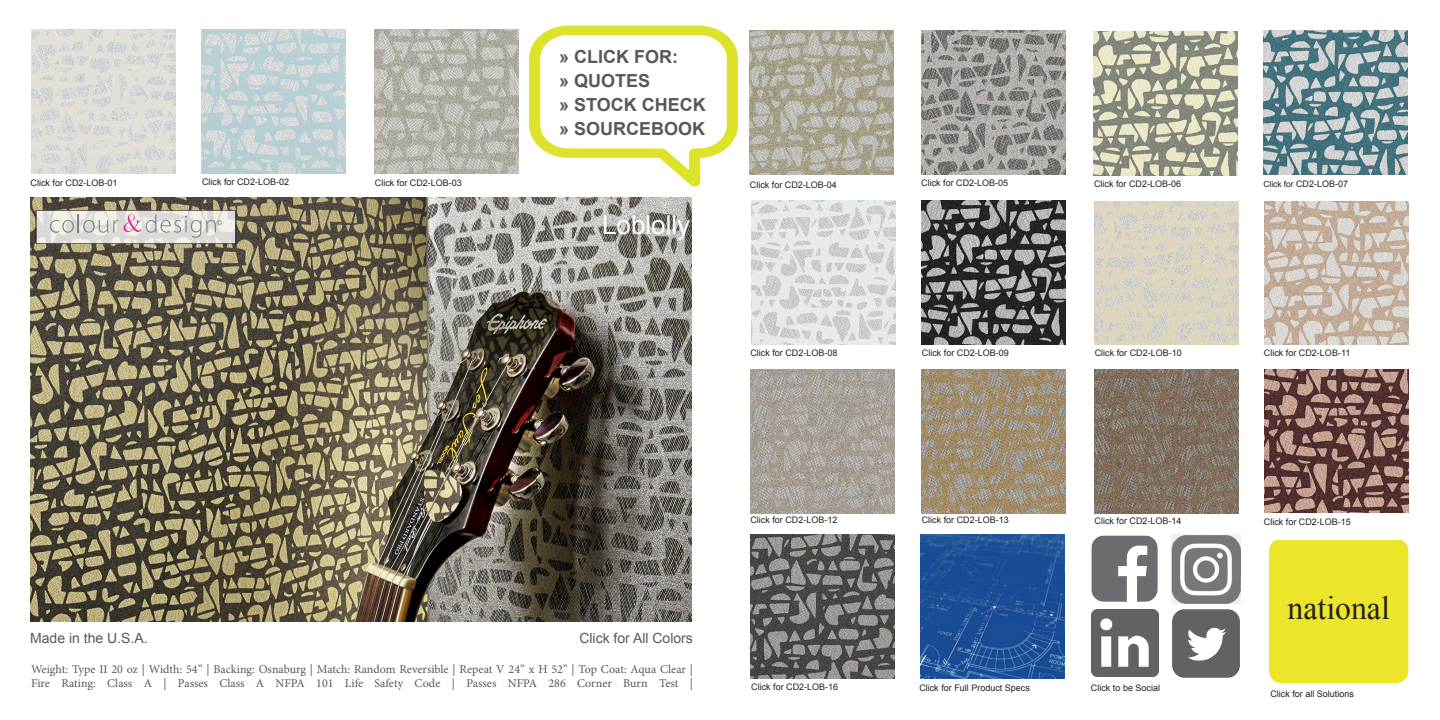
<style>
.page{position:relative;width:1440px;height:720px;background:#fff}
.page>*{position:absolute;margin:0;border:0;box-sizing:border-box;transform-origin:0 0}
.t1{font:32.9px "Times New Roman";color:#231f20}
.t2{font:26px "Arial";color:#fff}
.t3{font:700 18px "Arial";color:#57585a}
.t4{font:14px "Arial";color:#57585a}
.t5{font:12px "Minion Pro";color:#57585a}
.t6{font:9px "Arial";color:#231f20}
.s1{font-size:8.4px}
</style>
<div class="page">
<svg style="left:529px;top:26px;width:209px;height:160px"></svg>
<img style="left:30px;top:197px;width:661px;height:425px">
<img style="left:31px;top:29px;width:144px;height:144px">
<img style="left:202px;top:29px;width:144px;height:144px">
<img style="left:374px;top:30px;width:144px;height:144px">
<img style="left:749px;top:31px;width:144px;height:144px">
<img style="left:921px;top:31px;width:144px;height:144px">
<img style="left:1094px;top:31px;width:144px;height:144px">
<img style="left:1264px;top:31px;width:144px;height:144px">
<img style="left:1091px;top:535px;width:67px;height:67px">
<img style="left:1172px;top:535px;width:68px;height:66px">
<img style="left:1091px;top:609px;width:68px;height:68px">
<img style="left:1171px;top:601px;width:70px;height:77px">
<img style="left:750px;top:534px;width:144px;height:144px">
<img style="left:921px;top:534px;width:144px;height:144px">
<img style="left:751px;top:200px;width:144px;height:144px">
<img style="left:922px;top:200px;width:144px;height:144px">
<img style="left:1094px;top:201px;width:144px;height:144px">
<img style="left:1264px;top:201px;width:144px;height:143px">
<img style="left:751px;top:369px;width:144px;height:144px">
<img style="left:922px;top:369px;width:144px;height:144px">
<img style="left:1094px;top:370px;width:144px;height:144px">
<img style="left:1264px;top:370px;width:144px;height:143px">
<div style="left:1269px;top:540px;width:139px;height:143px;background:#ede52a"></div>
<svg style="left:38px;top:212px;width:196px;height:30px;background:#e2e1dc"></svg>
<div style="left:36px;top:210px;width:200px;height:34px;border:1px solid #231f20"></div>
<svg style="left:50px;top:214px;width:68px;height:19px"></svg>
<svg style="left:124px;top:214px;width:98px;height:24px;background:#dad3d2"></svg>
<p class="t3" style="left:559px;top:45px;width:120px">» CLICK FOR:</p>
<p class="t3" style="left:559px;top:69px;width:93px">» QUOTES</p>
<p class="t3" style="left:559px;top:93px;width:148px">» STOCK CHECK</p>
<p class="t3" style="left:559px;top:117px;width:148px">» SOURCEBOOK</p>
<p class="t6" style="left:31px;top:177px;width:89px">Click for CD2-LOB-01</p>
<p class="t6" style="left:202px;top:176px;width:89px">Click for CD2-LOB-02</p>
<p class="t6" style="left:375px;top:177px;width:89px">Click for CD2-LOB-03</p>
<p class="t6" style="left:750px;top:178px;width:89px">Click for CD2-LOB-04</p>
<p class="t6" style="left:921px;top:177px;width:89px">Click for CD2-LOB-05</p>
<p class="t6" style="left:1094px;top:178px;width:89px">Click for CD2-LOB-06</p>
<p class="t6" style="left:1263px;top:178px;width:86px"><span class="s1">Click for</span> CD2-LOB-07</p>
<p class="t2" style="left:602px;top:208px;width:90px">Loblolly</p>
<p class="t6" style="left:750px;top:347px;width:89px">Click for CD2-LOB-08</p>
<p class="t6" style="left:922px;top:347px;width:89px">Click for CD2-LOB-09</p>
<p class="t6" style="left:1095px;top:347px;width:89px">Click for CD2-LOB-10</p>
<p class="t6" style="left:1264px;top:347px;width:88px">Click for CD2-LOB-11</p>
<p class="t4" style="left:30px;top:629px;width:119px">Made in the U.S.A.</p>
<p class="t4" style="left:579px;top:629px;width:115px">Click for All Colors</p>
<p class="t5" style="left:31px;top:661px;width:663px">Weight: Type II 20 oz | Width: 54” | Backing: Osnaburg | Match: Random Reversible | Repeat V 24” x H 52” | Top Coat: Aqua Clear |</p>
<p class="t5" style="left:31px;top:675px;width:663px">Fire Rating: Class A | Passes Class A NFPA 101 Life Safety Code | Passes NFPA 286 Corner Burn Test |</p>
<p class="t6" style="left:750px;top:514px;width:89px">Click for CD2-LOB-12</p>
<p class="t6" style="left:922px;top:514px;width:89px">Click for CD2-LOB-13</p>
<p class="t6" style="left:1095px;top:515px;width:89px">Click for CD2-LOB-14</p>
<p class="t6" style="left:1264px;top:516px;width:89px">Click for CD2-LOB-15</p>
<p class="t6" style="left:751px;top:681px;width:89px">Click for CD2-LOB-16</p>
<p class="t6" style="left:919px;top:682px;width:112px">Click for Full Product Specs</p>
<p class="t6" style="left:1091px;top:682px;width:71px">Click to be Social</p>
<p class="t1" style="left:1288px;top:586px;width:104px">national</p>
<p class="t6" style="left:1270px;top:688px;width:85px">Click for all Solutions</p>
</div>
